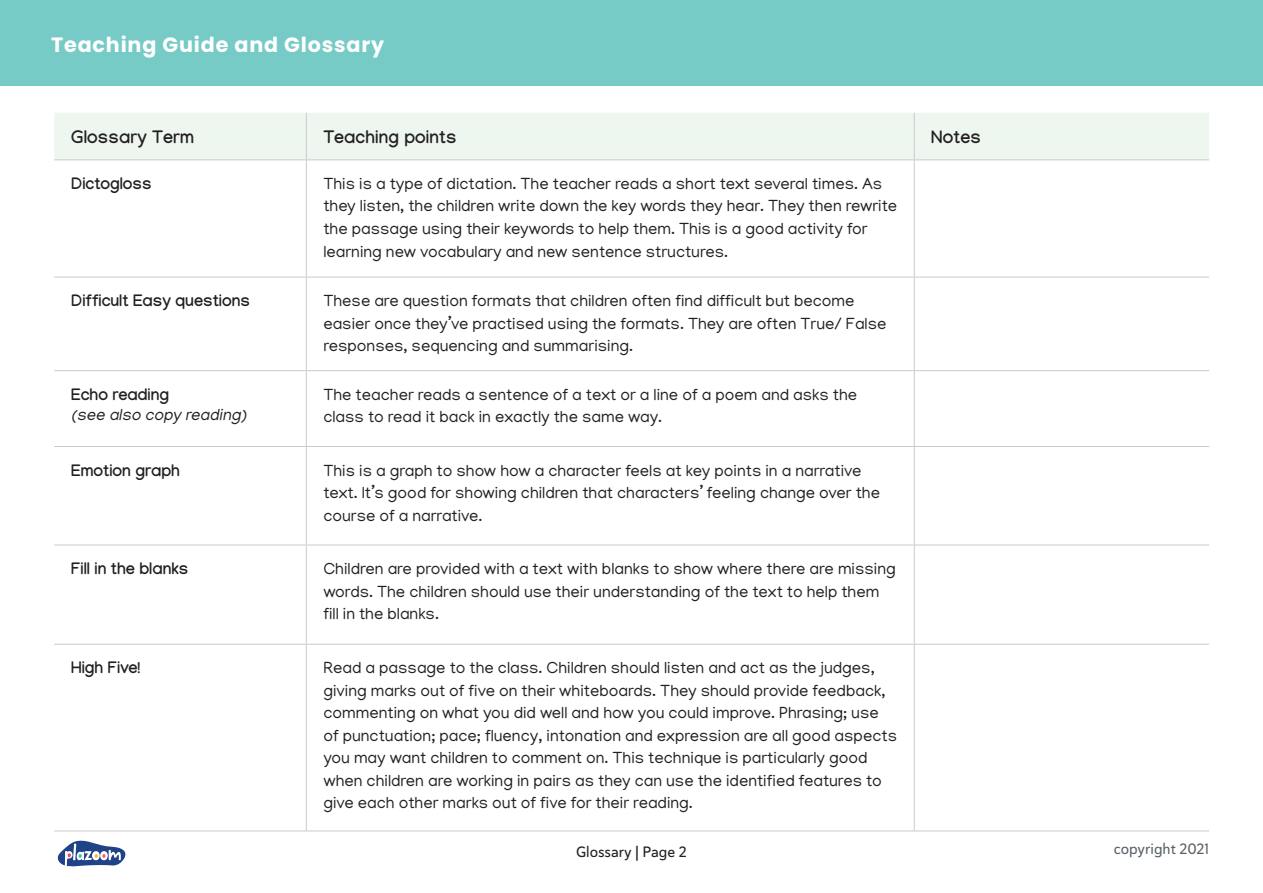
<style>
.page{position:relative;width:1263px;height:893px;background:#fff}
.page>*{position:absolute;margin:0;border:0;box-sizing:border-box;transform-origin:0 0}
.t1{font:700 20.7px "Poppins";letter-spacing:.04em;color:#fff}
.t2{font:700 18px "Manjari";letter-spacing:.01em;color:#231f20}
.t3{font:16.5px/22.5px "Manjari";color:#231f20}
.t4{font:700 16.5px "Manjari";color:#231f20}
.t5{font:italic 16.5px "Manjari";color:#231f20}
.t6{font:15px "Haboro Soft Nor Med";color:#231f20}
.t7{font:15px "Haboro Soft Nor Med";color:#5a6166}
</style>
<div class="page">
<div style="left:0;top:0;width:1263px;height:85px;background:#77cbc7"></div>
<svg style="left:57px;top:840px;width:68px;height:27px"></svg>
<div style="left:54px;top:113px;width:1155px;height:47px;background:#edf7f0"></div>
<svg style="left:307px;top:161px;width:607px;height:670px"></svg>
<hr style="left:306px;top:113px;width:1px;height:47px;background:#c9cacc">
<hr style="left:914px;top:113px;width:1px;height:47px;background:#c9cacc">
<hr style="left:54px;top:160px;width:252px;height:1px;background:#c9cacc">
<hr style="left:306px;top:160px;width:608px;height:1px;background:#c9cacc">
<hr style="left:306px;top:160px;width:1px;height:117px;background:#c9cacc">
<hr style="left:914px;top:160px;width:295px;height:1px;background:#c9cacc">
<hr style="left:914px;top:160px;width:1px;height:117px;background:#c9cacc">
<hr style="left:54px;top:277px;width:252px;height:1px;background:#c9cacc">
<hr style="left:306px;top:277px;width:608px;height:1px;background:#c9cacc">
<hr style="left:306px;top:277px;width:1px;height:93px;background:#c9cacc">
<hr style="left:914px;top:277px;width:295px;height:1px;background:#c9cacc">
<hr style="left:914px;top:277px;width:1px;height:93px;background:#c9cacc">
<hr style="left:54px;top:370px;width:252px;height:1px;background:#c9cacc">
<hr style="left:306px;top:370px;width:608px;height:1px;background:#c9cacc">
<hr style="left:306px;top:371px;width:1px;height:75px;background:#c9cacc">
<hr style="left:914px;top:370px;width:295px;height:1px;background:#c9cacc">
<hr style="left:914px;top:371px;width:1px;height:75px;background:#c9cacc">
<hr style="left:54px;top:446px;width:252px;height:1px;background:#c9cacc">
<hr style="left:306px;top:446px;width:608px;height:1px;background:#c9cacc">
<hr style="left:306px;top:447px;width:1px;height:98px;background:#c9cacc">
<hr style="left:914px;top:446px;width:295px;height:1px;background:#c9cacc">
<hr style="left:914px;top:447px;width:1px;height:98px;background:#c9cacc">
<hr style="left:54px;top:545px;width:252px;height:1px;background:#c9cacc">
<hr style="left:306px;top:545px;width:608px;height:1px;background:#c9cacc">
<hr style="left:306px;top:545px;width:1px;height:99px;background:#c9cacc">
<hr style="left:914px;top:545px;width:295px;height:1px;background:#c9cacc">
<hr style="left:914px;top:545px;width:1px;height:99px;background:#c9cacc">
<hr style="left:54px;top:644px;width:252px;height:1px;background:#c9cacc">
<hr style="left:306px;top:644px;width:608px;height:1px;background:#c9cacc">
<hr style="left:306px;top:645px;width:1px;height:186px;background:#c9cacc">
<hr style="left:914px;top:644px;width:295px;height:1px;background:#c9cacc">
<hr style="left:914px;top:645px;width:1px;height:186px;background:#c9cacc">
<hr style="left:54px;top:831px;width:252px;height:1px;background:#c9cacc">
<hr style="left:306px;top:831px;width:608px;height:1px;background:#c9cacc">
<hr style="left:914px;top:831px;width:295px;height:1px;background:#c9cacc">
<p class="t1" style="left:51px;top:33px;width:335px">Teaching Guide and Glossary</p>
<p class="t2" style="left:71px;top:126px;width:125px">Glossary Term</p>
<p class="t2" style="left:323px;top:126px;width:135px">Teaching points</p>
<p class="t2" style="left:931px;top:126px;width:51px">Notes</p>
<p class="t4" style="left:71px;top:174px;width:82px">Dictogloss</p>
<p class="t3" style="left:323px;top:172px;width:575px">This is a type of dictation. The teacher reads a short text several times. As they listen, the children write down the key words they hear. They then rewrite the passage using their keywords to help them. This is a good activity for learning new vocabulary and new sentence structures.</p>
<p class="t4" style="left:71px;top:291px;width:180px">Difficult Easy questions</p>
<p class="t3" style="left:323px;top:289px;width:565px">These are question formats that children often find difficult but become easier once they’ve practised using the formats. They are often True/ False responses, sequencing and summarising.</p>
<p class="t4" style="left:71px;top:384px;width:100px">Echo reading</p>
<p class="t5" style="left:71px;top:404px;width:181px">(see also copy reading)</p>
<p class="t3" style="left:323px;top:383px;width:535px">The teacher reads a sentence of a text or a line of a poem and asks the class to read it back in exactly the same way.</p>
<p class="t4" style="left:71px;top:460px;width:110px">Emotion graph</p>
<p class="t3" style="left:323px;top:459px;width:558px">This is a graph to show how a character feels at key points in a narrative text. It’s good for showing children that characters’ feeling change over the course of a narrative.</p>
<p class="t4" style="left:71px;top:559px;width:119px">Fill in the blanks</p>
<p class="t3" style="left:323px;top:557px;width:574px">Children are provided with a text with blanks to show where there are missing words. The children should use their understanding of the text to help them fill in the blanks.</p>
<p class="t4" style="left:71px;top:658px;width:71px">High Five!</p>
<p class="t3" style="left:323px;top:656px;width:575px">Read a passage to the class. Children should listen and act as the judges, giving marks out of five on their whiteboards. They should provide feedback, commenting on what you did well and how you could improve. Phrasing; use of punctuation; pace; fluency, intonation and expression are all good aspects you may want children to comment on. This technique is particularly good when children are working in pairs as they can use the identified features to give each other marks out of five for their reading.</p>
<p class="t6" style="left:576px;top:841px;width:112px">Glossary | Page 2</p>
<p class="t7" style="left:1114px;top:839px;width:97px">copyright 2021</p>
</div>
